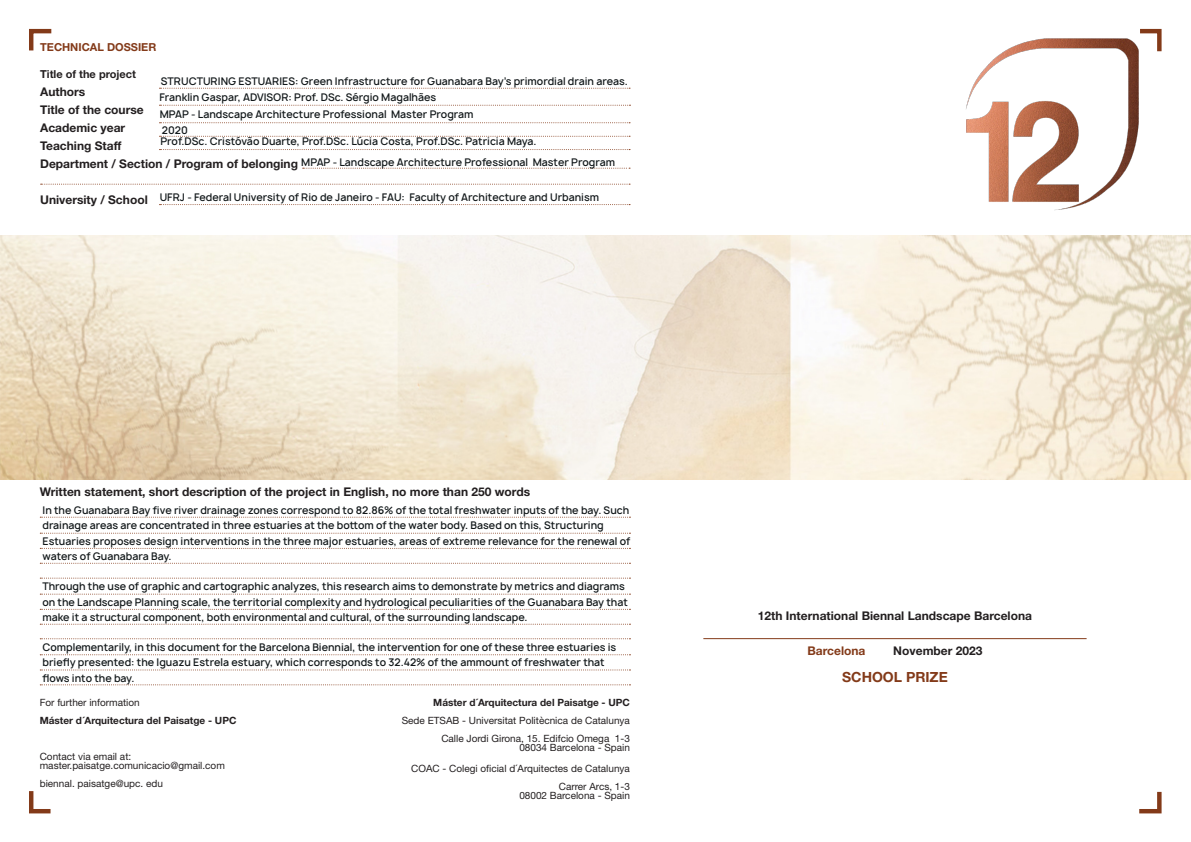
<style>
.page{position:relative;width:1191px;height:842px;background:#fff}
.page>*{position:absolute;margin:0;border:0;box-sizing:border-box;transform-origin:0 0}
.t1{font:700 14px "Helvetica Neue";color:#833a19}
.t2{font:700 12px/18px "Helvetica Neue";color:#231f20}
.t3{font:700 12px "Helvetica Neue";color:#833a19}
.t4{font:700 11px "Helvetica Neue";color:#231f20}
.t5{font:700 11px "Helvetica Neue";color:#833a19}
.t6{font:600 10.1px/15.2px "Manrope";color:#101618}
.t7{font:10px/18px "Helvetica Neue";color:#231f20;text-align:right}
.t8{font:700 10px "Helvetica Neue";color:#231f20}
</style>
<div class="page">
<svg style="left:29px;top:28px;width:23px;height:23px"></svg>
<svg style="left:29px;top:791px;width:22px;height:23px"></svg>
<svg style="left:1139px;top:791px;width:23px;height:23px"></svg>
<svg style="left:1140px;top:28px;width:22px;height:24px"></svg>
<img style="left:0;top:235px;width:1191px;height:244px">
<svg style="left:159px;top:88px;width:471px;height:1px"></svg>
<svg style="left:40px;top:517px;width:590px;height:1px"></svg>
<hr style="left:703px;top:638px;width:383px;height:1px;background:#833a19">
<svg style="left:40px;top:578px;width:590px;height:1px"></svg>
<svg style="left:40px;top:638px;width:590px;height:1px"></svg>
<svg style="left:40px;top:533px;width:590px;height:1px"></svg>
<svg style="left:40px;top:594px;width:590px;height:1px"></svg>
<svg style="left:40px;top:654px;width:590px;height:1px"></svg>
<svg style="left:40px;top:548px;width:590px;height:1px"></svg>
<svg style="left:40px;top:609px;width:590px;height:1px"></svg>
<svg style="left:40px;top:669px;width:590px;height:1px"></svg>
<svg style="left:40px;top:563px;width:590px;height:1px"></svg>
<svg style="left:40px;top:624px;width:590px;height:1px"></svg>
<svg style="left:40px;top:684px;width:590px;height:1px"></svg>
<svg style="left:159px;top:105px;width:471px;height:1px"></svg>
<svg style="left:159px;top:122px;width:471px;height:1px"></svg>
<svg style="left:159px;top:136px;width:471px;height:1px"></svg>
<svg style="left:159px;top:149px;width:471px;height:1px"></svg>
<svg style="left:159px;top:204px;width:471px;height:1px"></svg>
<svg style="left:303px;top:168px;width:327px;height:1px"></svg>
<svg style="left:41px;top:184px;width:589px;height:1px"></svg>
<img style="left:966px;top:32px;width:184px;height:179px">
<p class="t5" style="left:40px;top:41px;width:118px">TECHNICAL DOSSIER</p>
<p class="t4" style="left:40px;top:68px;width:97px">Title of the project</p>
<p class="t2" style="left:40px;top:83px;width:259px">Authors<br>Title of the course<br>Academic year<br>Teaching Staff<br>Department / Section / Program of belonging</p>
<p class="t2" style="left:40px;top:191px;width:109px">University / School</p>
<p class="t6" style="left:159px;top:72px;width:470px;line-height:16.9px">STRUCTURING ESTUARIES: Green Infrastructure for Guanabara Bay’s primordial drain areas.<br>Franklin Gaspar, ADVISOR: Prof. DSc. Sérgio Magalhães</p>
<p class="t6" style="left:160px;top:106px;width:315px">MPAP - Landscape Architecture Professional Master Program</p>
<p class="t6" style="left:160px;top:134px;width:378px">Prof.DSc. Cristóvão Duarte, Prof.DSc. Lúcia Costa, Prof.DSc. Patricia Maya.</p>
<p class="t6" style="left:162px;top:123px;width:28px">2020</p>
<p class="t6" style="left:301px;top:154px;width:315px">MPAP - Landscape Architecture Professional Master Program</p>
<p class="t6" style="left:160px;top:189px;width:441px">UFRJ - Federal University of Rio de Janeiro - FAU: Faculty of Architecture and Urbanism</p>
<p class="t2" style="left:40px;top:483px;width:492px">Written statement, short description of the project in English, no more than 250 words</p>
<p class="t6" style="left:42px;top:503px;width:589px">In the Guanabara Bay five river drainage zones correspond to 82.86% of the total freshwater inputs of the bay. Such drainage areas are concentrated in three estuaries at the bottom of the water body. Based on this, Structuring Estuaries proposes design interventions in the three major estuaries, areas of extreme relevance for the renewal of waters of Guanabara Bay.</p>
<p class="t6" style="left:42px;top:579px;width:587px">Through the use of graphic and cartographic analyzes, this research aims to demonstrate by metrics and diagrams on the Landscape Planning scale, the territorial complexity and hydrological peculiarities of the Guanabara Bay that make it a structural component, both environmental and cultural, of the surrounding landscape.</p>
<p class="t6" style="left:42px;top:640px;width:575px">Complementarily, in this document for the Barcelona Biennial, the intervention for one of these three estuaries is briefly presented: the Iguazu Estrela estuary, which corresponds to 32.42% of the ammount of freshwater that flows into the bay.</p>
<p class="t7" style="left:40px;top:693px;width:102px">For further information</p>
<p class="t8" style="left:40px;top:714px;width:198px">Máster d´Arquitectura del Paisatge - UPC</p>
<p class="t7" style="left:40px;top:751px;width:187px;line-height:9px;text-align:left">Contact via email at: master.paisatge.comunicacio@gmail.com</p>
<p class="t7" style="left:40px;top:774px;width:125px">biennal. paisatge@upc. edu</p>
<p class="t8" style="left:433px;top:696px;width:198px">Máster d´Arquitectura del Paisatge - UPC</p>
<p class="t7" style="left:402px;top:711px;width:230px">Sede ETSAB - Universitat Politècnica de Catalunya<br>Calle Jordi Girona, 15. Edifcio Omega 1-3</p>
<p class="t7" style="left:519px;top:738px;width:112px">08034 Barcelona - Spain</p>
<p class="t7" style="left:411px;top:759px;width:220px">COAC - Colegi oficial d´Arquitectes de Catalunya<br>Carrer Arcs, 1-3</p>
<p class="t7" style="left:519px;top:786px;width:112px">08002 Barcelona - Spain</p>
<p class="t2" style="left:758px;top:607px;width:275px">12th International Biennal Landscape Barcelona</p>
<p class="t3" style="left:807px;top:644px;width:59px">Barcelona</p>
<p class="t2" style="left:893px;top:642px;width:91px">November 2023</p>
<h1 class="t1" style="left:842px;top:669px;width:107px">SCHOOL PRIZE</h1>
</div>
